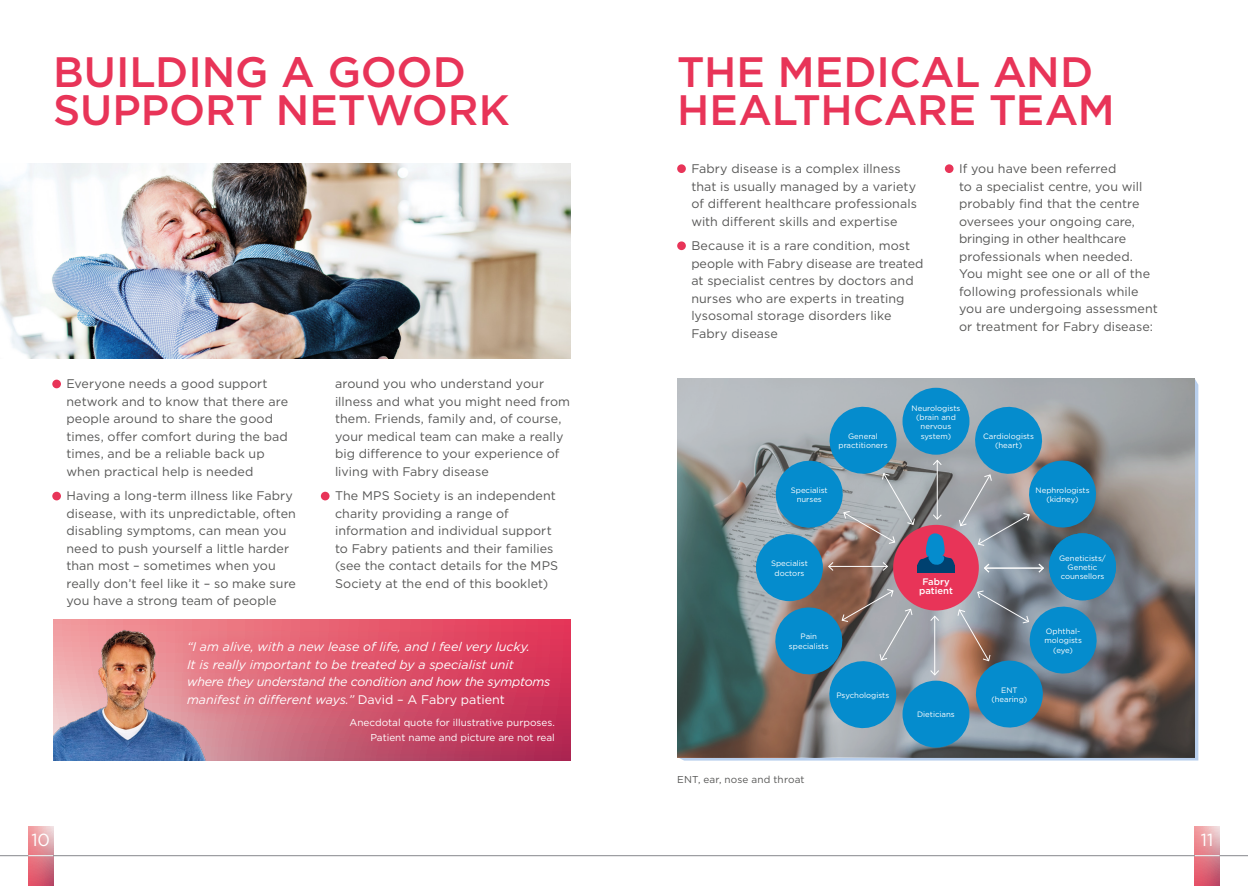
<style>
.page{position:relative;width:1248px;height:886px;background:#fff}
.page>*{position:absolute;margin:0;border:0;box-sizing:border-box;transform-origin:0 0}
.t1{font:500 42.5px/37.5px "Gotham";letter-spacing:-.005em;color:#e83458}
.t2{font:17.5px "Gotham";color:#fff}
.t3{font:12.5px/17.5px "Gotham";letter-spacing:.005em;color:#575756}
.t4{font:italic 12.5px/17.5px "Gotham";color:#fff}
.t5{font:10px/15px "Gotham";color:#fff;text-align:right}
.t6{font:10px "Gotham";letter-spacing:.015em;color:#575756}
.t7{font:500 9.38px/9.5px "Gotham";color:#fff;text-align:center}
.t8{font:7.75px/9.4px "Gotham";color:#fff;text-align:center}
.s1{font-style:normal}
</style>
<div class="page">
<img style="left:0;top:163px;width:570px;height:196px">
<svg style="left:28px;top:826px;width:25px;height:60px"></svg>
<svg style="left:1194px;top:826px;width:25px;height:60px"></svg>
<hr style="left:0;top:855px;width:1247px;height:1px;background:#86888c">
<svg style="left:28px;top:855px;width:25px;height:1px"></svg>
<svg style="left:1194px;top:855px;width:25px;height:1px"></svg>
<div style="left:677px;top:164px;width:8px;height:9px;background:#e83458;border-radius:50%"></div>
<div style="left:677px;top:241px;width:8px;height:9px;background:#e83458;border-radius:50%"></div>
<svg style="left:944px;top:164px;width:9px;height:9px"></svg>
<div style="left:52px;top:380px;width:9px;height:8px;background:#e83458;border-radius:50%"></div>
<div style="left:52px;top:492px;width:9px;height:8px;background:#e83458;border-radius:50%"></div>
<div style="left:321px;top:492px;width:8px;height:8px;background:#e83458;border-radius:50%"></div>
<svg style="left:224px;top:620px;width:346px;height:140px;background:#da536a"></svg>
<img style="left:53px;top:619px;width:171px;height:141px">
<svg style="left:174px;top:629px;width:395px;height:128px;background:#d3576f"></svg>
<svg style="left:677px;top:378px;width:517px;height:379px;background:#828584"></svg>
<div style="left:893px;top:525px;width:85px;height:85px;background:#e83458;border-radius:50%"></div>
<div style="left:756px;top:534px;width:66px;height:67px;background:#058ccd;border-radius:50%"></div>
<div style="left:902px;top:681px;width:67px;height:66px;background:#058ccd;border-radius:50%"></div>
<hr style="left:934px;top:616px;width:1px;height:59px;background:#fff">
<svg style="left:929px;top:670px;width:10px;height:6px"></svg>
<svg style="left:929px;top:615px;width:10px;height:6px"></svg>
<div style="left:902px;top:388px;width:67px;height:67px;background:#058ccd;border-radius:50%"></div>
<div style="left:1048px;top:533px;width:67px;height:67px;background:#058ccd;border-radius:50%"></div>
<svg style="left:770px;top:589px;width:142px;height:144px;background:#60889e"></svg>
<svg style="left:957px;top:590px;width:144px;height:142px;background:#56829b"></svg>
<svg style="left:771px;top:402px;width:329px;height:171px"></svg>
<h1 class="t1" style="left:53px;top:53px;width:458px">BUILDING A GOOD<br>SUPPORT NETWORK</h1>
<p class="t3" style="left:66px;top:375px;width:223px">Everyone needs a good support network and to know that there are people around to share the good times, offer comfort during the bad times, and be a reliable back up when practical help is needed</p>
<p class="t3" style="left:66px;top:487px;width:231px">Having a long-term illness like Fabry disease, with its unpredictable, often disabling symptoms, can mean you need to push yourself a little harder than most – sometimes when you really don’t feel like it – so make sure you have a strong team of people</p>
<p class="t3" style="left:335px;top:375px;width:236px">around you who understand your illness and what you might need from them. Friends, family and, of course, your medical team can make a really big difference to your experience of living with Fabry disease</p>
<p class="t3" style="left:335px;top:487px;width:225px">The MPS Society is an independent charity providing a range of information and individual support to Fabry patients and their families (see the contact details for the MPS Society at the end of this booklet)</p>
<p class="t4" style="left:187px;top:638px;width:365px">“I am alive, with a new lease of life, and I feel very lucky.<br>It is really important to be treated by a specialist unit where they understand the condition and how the symptoms manifest in different ways.” <span class="s1">David – A Fabry patient</span></p>
<p class="t5" style="left:349px;top:715px;width:207px">Anecdotal quote for illustrative purposes.<br>Patient name and picture are not real</p>
<h1 class="t1" style="left:677px;top:53px;width:439px">THE MEDICAL AND<br>HEALTHCARE TEAM</h1>
<p class="t3" style="left:691px;top:160px;width:227px">Fabry disease is a complex illness that is usually managed by a variety of different healthcare professionals with different skills and expertise</p>
<p class="t3" style="left:691px;top:237px;width:233px">Because it is a rare condition, most people with Fabry disease are treated at specialist centres by doctors and nurses who are experts in treating lysosomal storage disorders like<br>Fabry disease</p>
<p class="t3" style="left:958px;top:160px;width:200px">If you have been referred<br>to a specialist centre, you will probably find that the centre oversees your ongoing care, bringing in other healthcare professionals when needed.<br>You might see one or all of the following professionals while you are undergoing assessment or treatment for Fabry disease:</p>
<p class="t8" style="left:838px;top:431px;width:51px">General practitioners</p>
<p class="t8" style="left:790px;top:485px;width:38px">Specialist nurses</p>
<p class="t8" style="left:911px;top:403px;width:50px">Neurologists (brain and nervous system)</p>
<p class="t8" style="left:983px;top:431px;width:52px">Cardiologists (heart)</p>
<p class="t8" style="left:1035px;top:485px;width:55px">Nephrologists (kidney)</p>
<p class="t8" style="left:771px;top:558px;width:38px">Specialist doctors</p>
<p class="t7" style="left:919px;top:576px;width:35px">Fabry patient</p>
<p class="t8" style="left:789px;top:632px;width:41px">Pain specialists</p>
<p class="t8" style="left:836px;top:690px;width:54px">Psychologists</p>
<p class="t8" style="left:991px;top:685px;width:37px">ENT (hearing)</p>
<p class="t8" style="left:917px;top:710px;width:39px">Dieticians</p>
<p class="t8" style="left:1059px;top:553px;width:48px">Geneticists/<br>Genetic counsellors</p>
<p class="t8" style="left:1044px;top:626px;width:39px">Ophthal&shy;mologists (eye)</p>
<p class="t6" style="left:677px;top:773px;width:129px">ENT, ear, nose and throat</p>
<h2 class="t2" style="left:31px;top:829px;width:20px">10</h2>
<h2 class="t2" style="left:1200px;top:829px;width:14px">11</h2>
</div>
